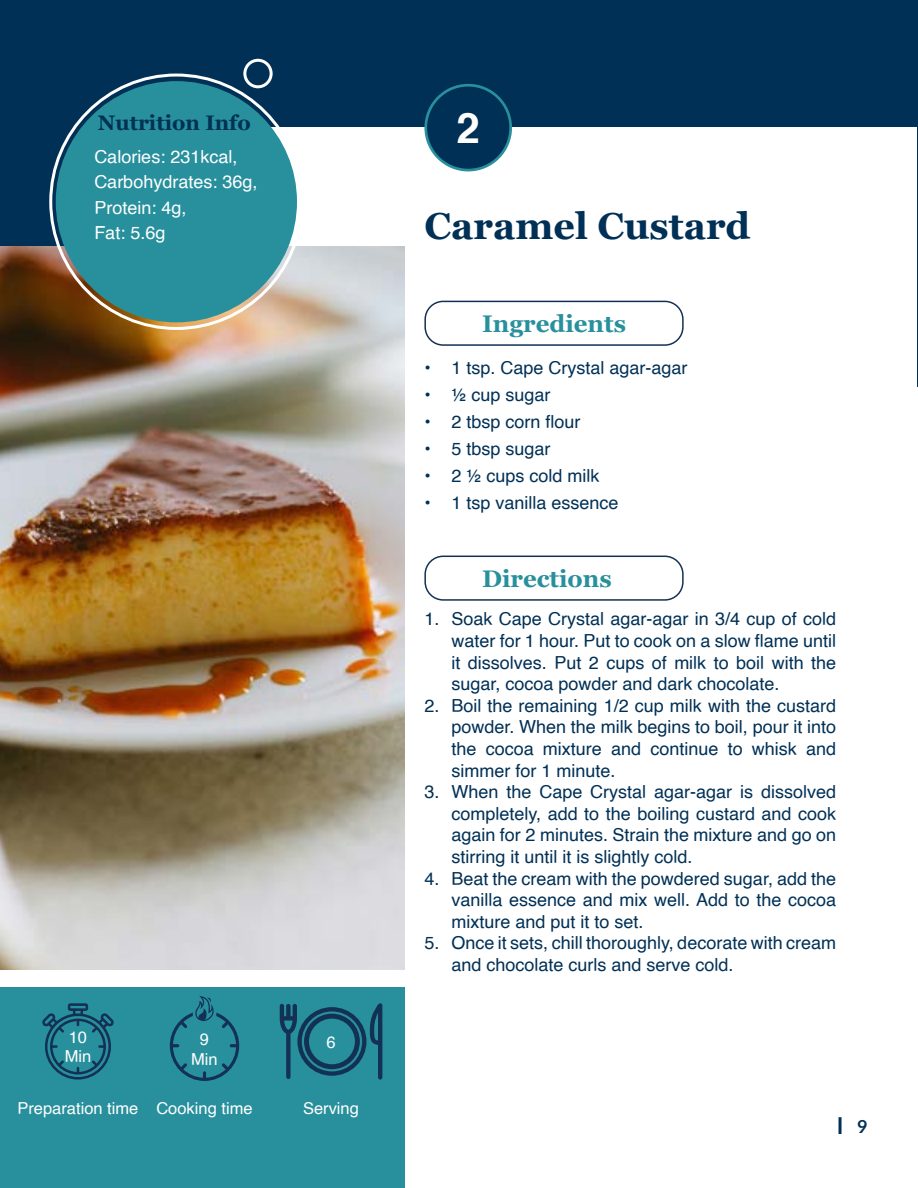
<style>
.page{position:relative;width:918px;height:1188px;background:#fff}
.page>*{position:absolute;margin:0;border:0;box-sizing:border-box;transform-origin:0 0}
.t1{font:700 42px "Helvetica";color:#fff}
.t2{font:700 37.5px "Georgia";color:#003056}
.t3{font:700 24px "Georgia";color:#28909d}
.t4{font:700 21px "Georgia";color:#003056}
.t5{font:18px/21.6px "Helvetica";color:#003056;text-align:justify}
.t6{font:18px/25.5px "Helvetica";color:#fff}
.t7{font:700 18px "Lato";color:#003056}
.t8{font:16.5px/19.5px "Helvetica";color:#fff}
</style>
<div class="page">
<div style="left:1px;top:0;width:917px;height:386px;background:#003056"></div>
<div style="left:265px;top:128px;width:652px;height:1059px;background:#fff"></div>
<svg style="left:424px;top:84px;width:88px;height:87px"></svg>
<div style="left:427px;top:87px;width:82px;height:82px;background:#003056;border-radius:50%"></div>
<hr style="left:839px;top:1117px;width:3px;height:17px;background:#003056">
<div style="left:424px;top:301px;width:260px;height:45px;border:2px solid #133154;border-radius:18px"></div>
<div style="left:424px;top:556px;width:260px;height:45px;border:2px solid #133154;border-radius:18px"></div>
<img style="left:0;top:246px;width:405px;height:724px">
<div style="left:56px;top:81px;width:241px;height:241px;background:#28909d;border-radius:50%"></div>
<div style="left:243px;top:59px;width:30px;height:29px;border:3px solid #fff;border-radius:50%"></div>
<div style="left:0;top:988px;width:405px;height:200px;background:#28909d"></div>
<svg style="left:170px;top:996px;width:69px;height:85px"></svg>
<svg style="left:42px;top:1003px;width:72px;height:77px"></svg>
<svg style="left:280px;top:1003px;width:102px;height:77px"></svg>
<p class="t4" style="left:98px;top:109px;width:154px">Nutrition Info</p>
<p class="t6" style="left:94px;top:144px;width:165px">Calories: 231kcal,<br>Carbohydrates: 36g,<br>Protein: 4g,<br>Fat: 5.6g</p>
<p class="t8" style="left:65px;top:1028px;width:28px">10<br>Min</p>
<p class="t8" style="left:191px;top:1030px;width:28px;text-align:center">9<br>Min</p>
<p class="t8" style="left:326px;top:1033px;width:11px">6</p>
<p class="t8" style="left:17px;top:1099px;width:237px">Preparation time Cooking time</p>
<p class="t8" style="left:303px;top:1099px;width:57px">Serving</p>
<h1 class="t1" style="left:457px;top:95px;width:25px">2</h1>
<h2 class="t2" style="left:424px;top:202px;width:328px">Caramel Custard</h2>
<h3 class="t3" style="left:482px;top:309px;width:145px">Ingredients</h3>
<p class="t5" style="left:424px;top:358px;width:265px">• 1 tsp. Cape Crystal agar-agar</p>
<p class="t5" style="left:424px;top:385px;width:128px">• ½ cup sugar</p>
<p class="t5" style="left:424px;top:412px;width:158px">• 2 tbsp corn flour</p>
<p class="t5" style="left:424px;top:439px;width:128px">• 5 tbsp sugar</p>
<p class="t5" style="left:424px;top:466px;width:177px">• 2 ½ cups cold milk</p>
<p class="t5" style="left:424px;top:493px;width:196px">• 1 tsp vanilla essence</p>
<h3 class="t3" style="left:482px;top:563px;width:131px">Directions</h3>
<p class="t5" style="left:451px;top:609px;width:386px;text-indent:-27px">1. Soak Cape Crystal agar-agar in 3/4 cup of cold water for 1 hour. Put to cook on a slow flame until it dissolves. Put 2 cups of milk to boil with the sugar, cocoa powder and dark chocolate.</p>
<p class="t5" style="left:451px;top:695px;width:386px;text-indent:-27px">2. Boil the remaining 1/2 cup milk with the custard powder. When the milk begins to boil, pour it into the cocoa mixture and continue to whisk and simmer for 1 minute.</p>
<p class="t5" style="left:451px;top:782px;width:386px;text-indent:-27px">3. When the Cape Crystal agar-agar is dissolved completely, add to the boiling custard and cook again for 2 minutes. Strain the mixture and go on stirring it until it is slightly cold.</p>
<p class="t5" style="left:451px;top:868px;width:386px;text-indent:-27px">4. Beat the cream with the powdered sugar, add the vanilla essence and mix well. Add to the cocoa mixture and put it to set.</p>
<p class="t5" style="left:451px;top:933px;width:386px;text-indent:-27px">5. Once it sets, chill thoroughly, decorate with cream and chocolate curls and serve cold.</p>
<p class="t7" style="left:857px;top:1116px;width:12px">9</p>
</div>
